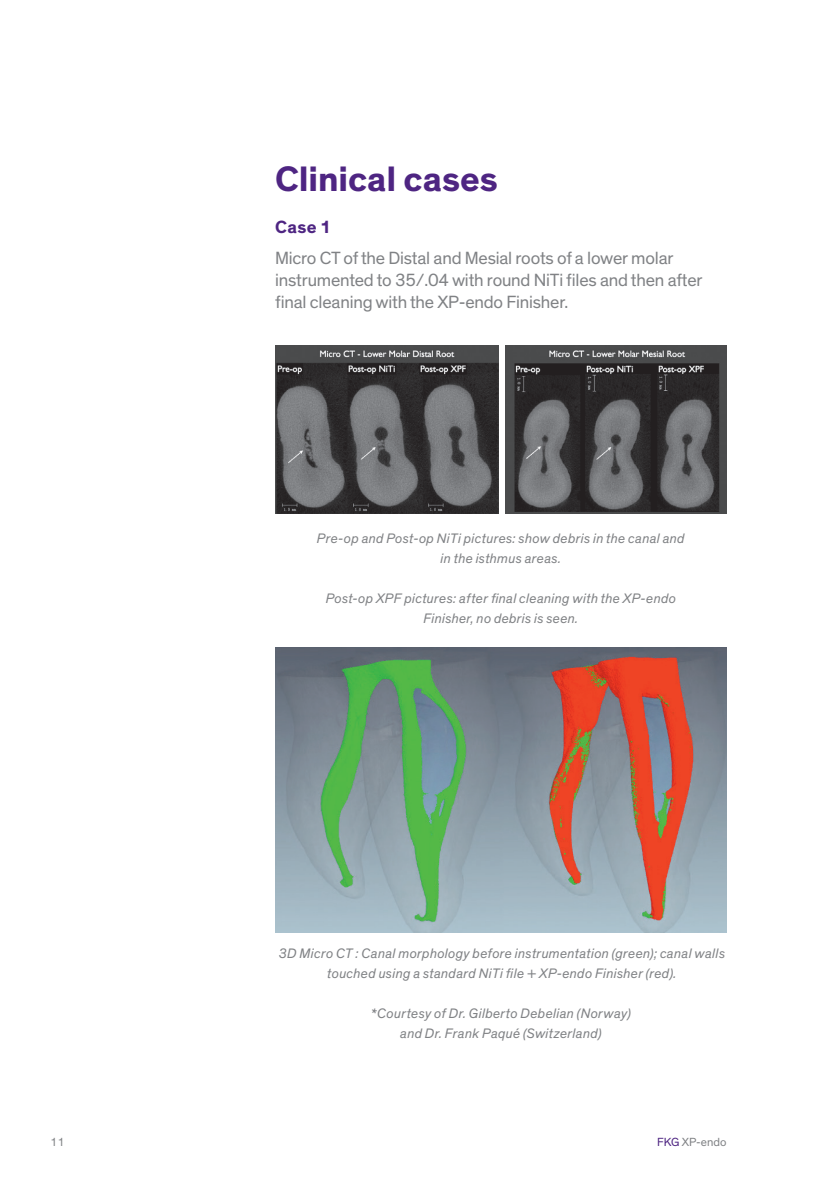
<style>
.page{position:relative;width:840px;height:1191px;background:#fff}
.page>*{position:absolute;margin:0;border:0;box-sizing:border-box;transform-origin:0 0}
.t1{font:700 36px "Theinhardt";color:#4e2582}
.t2{font:18px/22px "Theinhardt";letter-spacing:-.01em;color:#808285}
.t3{font:700 18px "Theinhardt";color:#4e2582}
.t4{font:italic 14px/20px "Theinhardt";letter-spacing:.02em;color:#808285;text-align:center}
.t5{font:12px "Theinhardt";color:#808285}
.s1{color:#4e2582}
</style>
<div class="page">
<img style="left:275px;top:346px;width:223px;height:167px">
<img style="left:505px;top:346px;width:221px;height:167px">
<img style="left:275px;top:648px;width:451px;height:285px">
<h1 class="t1" style="left:275px;top:157px;width:224px">Clinical cases</h1>
<p class="t3" style="left:275px;top:216px;width:57px">Case 1</p>
<p class="t2" style="left:275px;top:248px;width:429px">Micro CT of the Distal and Mesial roots of a lower molar instrumented to 35/.04 with round NiTi files and then after final cleaning with the XP-endo Finisher.</p>
<p class="t4" style="left:317px;top:529px;width:369px">Pre-op and Post-op NiTi pictures: show debris in the canal and in the isthmus areas.</p>
<p class="t4" style="left:325px;top:589px;width:351px">Post-op XPF pictures: after final cleaning with the XP-endo<br>Finisher, no debris is seen.</p>
<p class="t4" style="left:278px;top:944px;width:448px">3D Micro CT : Canal morphology before instrumentation (green); canal walls touched using a standard NiTi file + XP-endo Finisher (red).</p>
<p class="t4" style="left:370px;top:1003px;width:261px">*Courtesy of Dr. Gilberto Debelian (Norway) and Dr. Frank Paqué (Switzerland)</p>
<p class="t5" style="left:50px;top:1134px;width:16px">11</p>
<p class="t5" style="left:657px;top:1134px;width:71px"><span class="s1">FKG</span> XP-endo</p>
</div>
